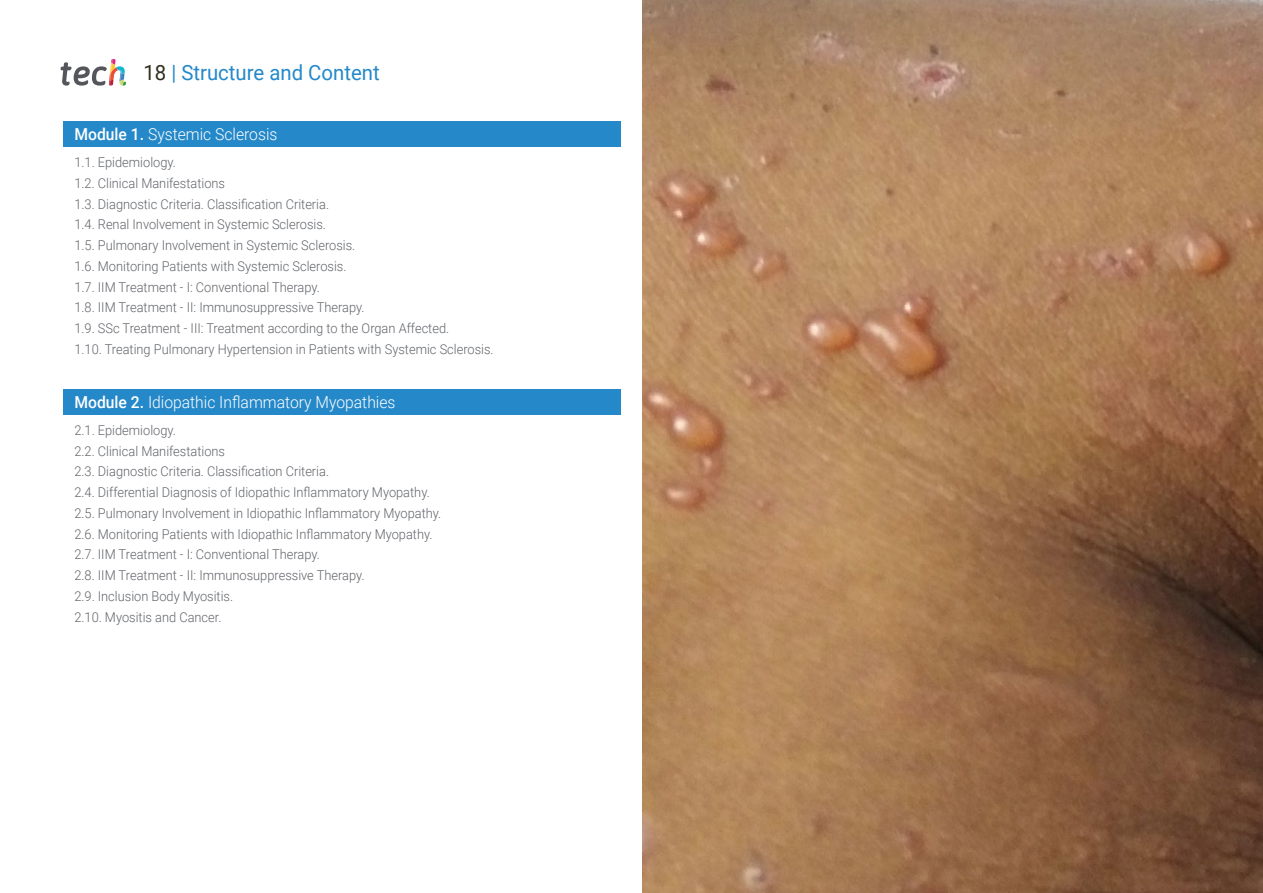
<style>
.page{position:relative;width:1263px;height:893px;background:#fff}
.page>*{position:absolute;margin:0;border:0;box-sizing:border-box;transform-origin:0 0}
.t1{font:21px "Roboto";color:#2488c9}
.t2{font:300 16.5px "Roboto";color:#fff;scale:.95 1}
.t3{font:300 13.5px/20.7px "Roboto";color:#61646a;scale:.95 1}
.s1{color:#312e20}
.s2{font-weight:500}
</style>
<div class="page">
<div style="left:63px;top:121px;width:558px;height:25px;background:#2488c9"></div>
<div style="left:63px;top:389px;width:558px;height:25px;background:#2488c9"></div>
<img style="left:642px;top:0;width:621px;height:893px">
<svg style="left:61px;top:59px;width:65px;height:27px"></svg>
<h1 class="t1" style="left:144px;top:57px;width:238px"><span class="s1">18</span> | Structure and Content</h1>
<p class="t2" style="left:74px;top:123px;width:215px"><span class="s2">Module 1.</span> Systemic Sclerosis</p>
<p class="t3" style="left:74px;top:151px;width:443px">1.1. Epidemiology.<br>1.2. Clinical Manifestations<br>1.3. Diagnostic Criteria. Classification Criteria.<br>1.4. Renal Involvement in Systemic Sclerosis.<br>1.5. Pulmonary Involvement in Systemic Sclerosis.<br>1.6. Monitoring Patients with Systemic Sclerosis.<br>1.7. IIM Treatment - I: Conventional Therapy.<br>1.8. IIM Treatment - II: Immunosuppressive Therapy.<br>1.9. SSc Treatment - III: Treatment according to the Organ Affected.<br>1.10. Treating Pulmonary Hypertension in Patients with Systemic Sclerosis.</p>
<p class="t2" style="left:74px;top:390px;width:339px"><span class="s2">Module 2.</span> Idiopathic Inflammatory Myopathies</p>
<p class="t3" style="left:74px;top:419px;width:388px">2.1. Epidemiology.<br>2.2. Clinical Manifestations<br>2.3. Diagnostic Criteria. Classification Criteria.<br>2.4. Differential Diagnosis of Idiopathic Inflammatory Myopathy.<br>2.5. Pulmonary Involvement in Idiopathic Inflammatory Myopathy.<br>2.6. Monitoring Patients with Idiopathic Inflammatory Myopathy.<br>2.7. IIM Treatment - I: Conventional Therapy.<br>2.8. IIM Treatment - II: Immunosuppressive Therapy.<br>2.9. Inclusion Body Myositis.<br>2.10. Myositis and Cancer.</p>
</div>
